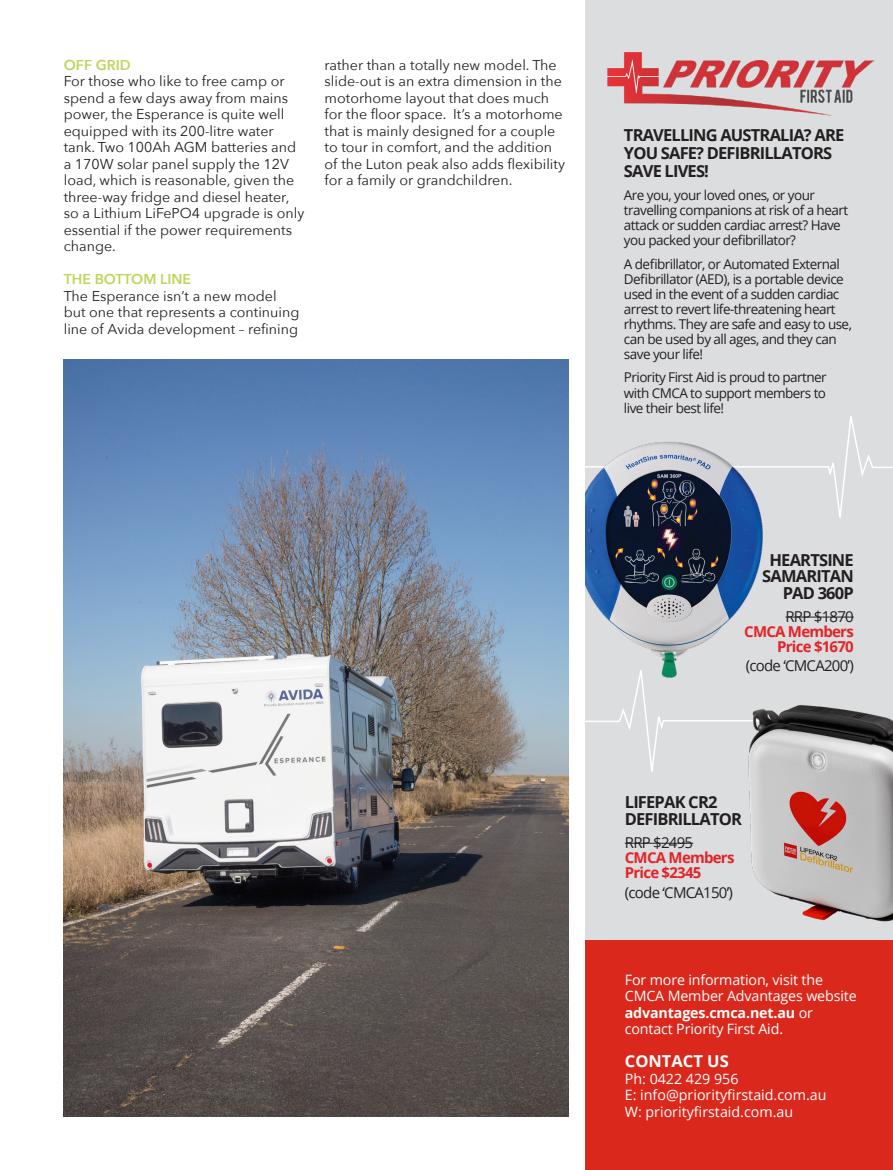
<style>
.page{position:relative;width:893px;height:1170px;background:#fff}
.page>*{position:absolute;margin:0;border:0;box-sizing:border-box;transform-origin:0 0}
.t1{font:700 16.5px/16.5px "Open Sans";letter-spacing:-.05em;color:#231f20}
.t2{font:700 16.5px "Open Sans";color:#fff}
.t3{font:15px "Open Sans";letter-spacing:-.05em;color:#231f20}
.t4{font:700 15px/15px "Open Sans";letter-spacing:-.05em;color:#e32327;text-align:right}
.Body_No_Indent{font:14.25px/16.5px "Avenir Next";color:#231f20}
.t5{font:14.25px/16.5px "Open Sans";letter-spacing:-.01em;color:#fff}
.Body_No_Indent-2{font:600 14.25px "Avenir Next";color:#bbd65b}
.t6{font:13.5px/15px "Open Sans";letter-spacing:-.04em;color:#231f20}
.s1{font-weight:700}
</style>
<div class="page">
<div style="left:585px;top:0;width:308px;height:1169px;background:#dcdddf"></div>
<div style="left:585px;top:940px;width:308px;height:229px;background:#da291c"></div>
<img style="left:608px;top:53px;width:266px;height:63px">
<hr style="left:785px;top:616px;width:69px;height:1px;background:#231f20">
<hr style="left:625px;top:842px;width:68px;height:1px;background:#231f20">
<svg style="left:568px;top:660px;width:161px;height:124px"></svg>
<svg style="left:568px;top:406px;width:325px;height:124px"></svg>
<img style="left:585px;top:436px;width:180px;height:251px">
<img style="left:729px;top:705px;width:164px;height:217px">
<img style="left:64px;top:359px;width:504px;height:757px">
<p class="Body_No_Indent-2" style="left:64px;top:52px;width:68px">OFF GRID</p>
<p class="Body_No_Indent" style="left:64px;top:72px;width:242px">For those who like to free camp or spend a few days away from mains power, the Esperance is quite well equipped with its 200-litre water tank. Two 100Ah AGM batteries and a 170W solar panel supply the 12V load, which is reasonable, given the three-way fridge and diesel heater, so a Lithium LiFePO4 upgrade is only essential if the power requirements change.</p>
<p class="Body_No_Indent-2" style="left:64px;top:267px;width:129px">THE BOTTOM LINE</p>
<p class="Body_No_Indent" style="left:64px;top:287px;width:237px">The Esperance isn’t a new model but one that represents a continuing line of Avida development – refining</p>
<p class="Body_No_Indent" style="left:325px;top:56px;width:242px">rather than a totally new model. The slide-out is an extra dimension in the motorhome layout that does much for the floor space. It’s a motorhome that is mainly designed for a couple to tour in comfort, and the addition of the Luton peak also adds flexibility for a family or grandchildren.</p>
<p class="t1" style="left:624px;top:125px;width:222px;line-height:18px">TRAVELLING AUSTRALIA? ARE<br>YOU SAFE? DEFIBRILLATORS<br>SAVE LIVES!</p>
<p class="t6" style="left:624px;top:188px;width:226px">Are you, your loved ones, or your travelling companions at risk of a heart attack or sudden cardiac arrest? Have you packed your defibrillator?</p>
<p class="t6" style="left:624px;top:256px;width:230px">A defibrillator, or Automated External Defibrillator (AED), is a portable device used in the event of a sudden cardiac arrest to revert life-threatening heart rhythms. They are safe and easy to use, can be used by all ages, and they can save your life!</p>
<p class="t6" style="left:624px;top:370px;width:204px;text-align:justify">Priority First Aid is proud to partner with CMCA to support members to live their best life!</p>
<p class="t1" style="left:762px;top:551px;width:93px;text-align:right">HEARTSINE<br>SAMARITAN<br>PAD 360P</p>
<p class="t3" style="left:785px;top:606px;width:70px">RRP $1870</p>
<p class="t4" style="left:744px;top:623px;width:111px">CMCA Members<br>Price $1670</p>
<p class="t3" style="left:746px;top:655px;width:110px">(code ‘CMCA200’)</p>
<p class="t1" style="left:625px;top:793px;width:119px">LIFEPAK CR2<br>DEFIBRILLATOR</p>
<p class="t3" style="left:625px;top:832px;width:70px">RRP $2495</p>
<p class="t4" style="left:625px;top:849px;width:111px;text-align:left">CMCA Members<br>Price $2345</p>
<p class="t3" style="left:625px;top:881px;width:110px">(code ‘CMCA150’)</p>
<p class="t5" style="left:625px;top:970px;width:233px">For more information, visit the<br>CMCA Member Advantages website <span class="s1">advantages.cmca.net.au</span> or contact Priority First Aid.</p>
<p class="t2" style="left:625px;top:1049px;width:105px">CONTACT US</p>
<p class="t5" style="left:625px;top:1069px;width:115px">Ph: 0422 429 956</p>
<p class="t5" style="left:625px;top:1086px;width:203px">E: info@priorityfirstaid.com.au</p>
<p class="t5" style="left:625px;top:1102px;width:170px">W: priorityfirstaid.com.au</p>
</div>
